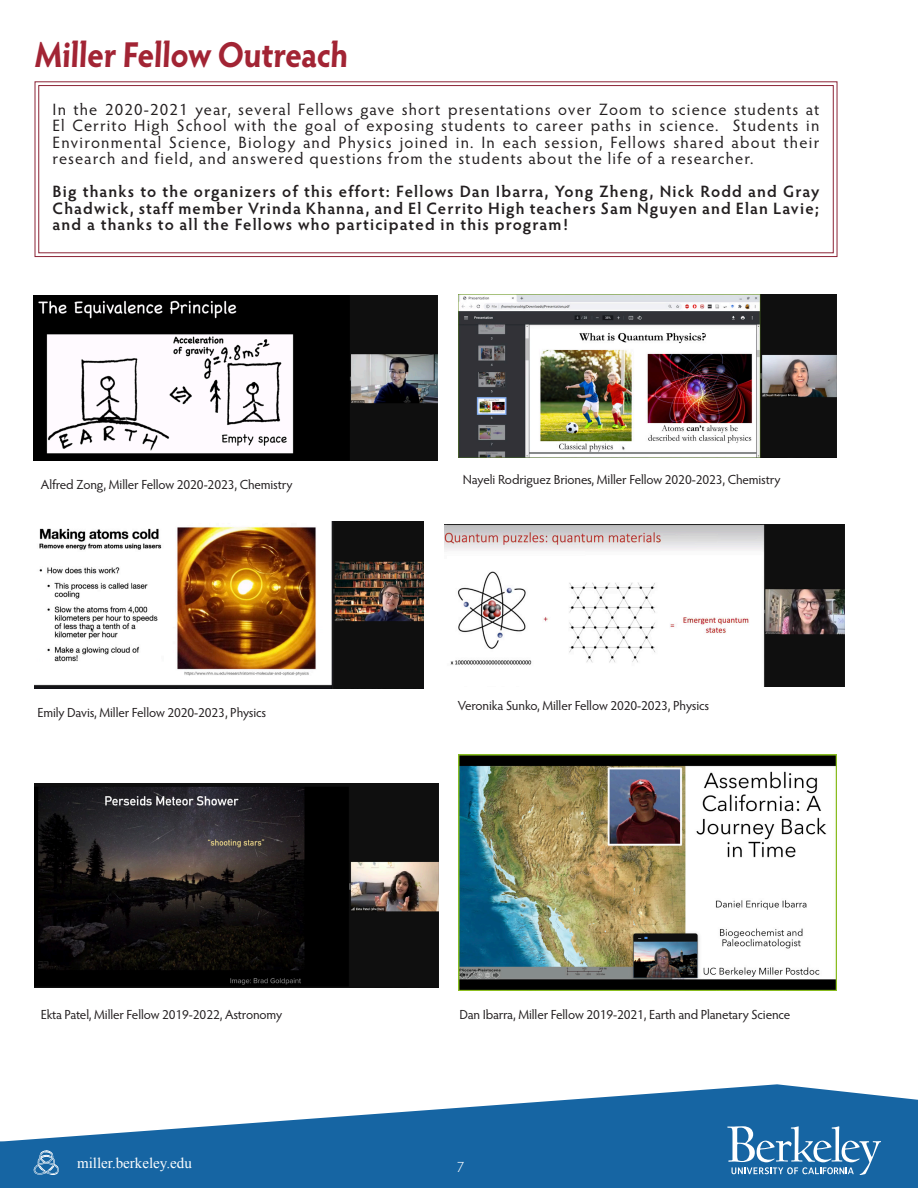
<style>
.page{position:relative;width:918px;height:1188px;background:#fff}
.page>*{position:absolute;margin:0;border:0;box-sizing:border-box;transform-origin:0 0}
.t1{font:700 36px "Hypatia Sans Pro";color:#a22434;scale:.9 1}
.t2{font:16.5px/16.5px "Hypatia Sans Pro";letter-spacing:.065em;color:#231f20;text-align:justify}
.t3{font:600 16.5px/16.5px "Hypatia Sans Pro";letter-spacing:.07em;color:#231f20;text-align:justify}
.t4{font:15px "Times New Roman";color:#fff}
.t5{font:300 15px "Hypatia Sans Pro";color:#fff}
.t6{font:13.2px "Hypatia Sans Pro";letter-spacing:-.01em;color:#231f20}
</style>
<div class="page">
<svg style="left:0;top:1084px;width:918px;height:104px;fill:#1665a3"></svg>
<svg style="left:34px;top:1151px;width:25px;height:24px"></svg>
<svg style="left:727px;top:1126px;width:154px;height:49px;background:#4b88b8"></svg>
<svg style="left:34px;top:81px;width:804px;height:176px"></svg>
<div style="left:38px;top:85px;width:796px;height:168px;border:1px solid #8c2436"></div>
<img style="left:33px;top:295px;width:404px;height:166px">
<img style="left:35px;top:522px;width:389px;height:166px">
<img style="left:445px;top:525px;width:400px;height:162px">
<img style="left:458px;top:294px;width:378px;height:163px">
<img style="left:35px;top:783px;width:403px;height:205px">
<img style="left:458px;top:754px;width:378px;height:237px">
<p class="t1" style="left:35px;top:29px;width:352px">Miller Fellow Outreach</p>
<p class="t2" style="left:53px;top:100px;width:768px">In the 2020-2021 year, several Fellows gave short presentations over Zoom to science students at El Cerrito High School with the goal of exposing students to career paths in science. Students in Environmental Science, Biology and Physics joined in. In each session, Fellows shared about their research and field, and answered questions from the students about the life of a researcher.</p>
<p class="t3" style="left:53px;top:182px;width:768px">Big thanks to the organizers of this effort: Fellows Dan Ibarra, Yong Zheng, Nick Rodd and Gray Chadwick, staff member Vrinda Khanna, and El Cerrito High teachers Sam Nguyen and Elan Lavie; and a thanks to all the Fellows who participated in this program!</p>
<p class="t6" style="left:41px;top:475px;width:253px">Alfred Zong, Miller Fellow 2020-2023, Chemistry</p>
<p class="t6" style="left:38px;top:703px;width:230px">Emily Davis, Miller Fellow 2020-2023, Physics</p>
<p class="t6" style="left:41px;top:1005px;width:243px">Ekta Patel, Miller Fellow 2019-2022, Astronomy</p>
<p class="t6" style="left:463px;top:471px;width:319px">Nayeli Rodriguez Briones, Miller Fellow 2020-2023, Chemistry</p>
<p class="t6" style="left:458px;top:697px;width:253px">Veronika Sunko, Miller Fellow 2020-2023, Physics</p>
<p class="t6" style="left:459px;top:1005px;width:332px">Dan Ibarra, Miller Fellow 2019-2021, Earth and Planetary Science</p>
<p class="t4" style="left:77px;top:1153px;width:116px">miller.berkeley.edu</p>
<p class="t5" style="left:457px;top:1157px;width:9px">7</p>
</div>
